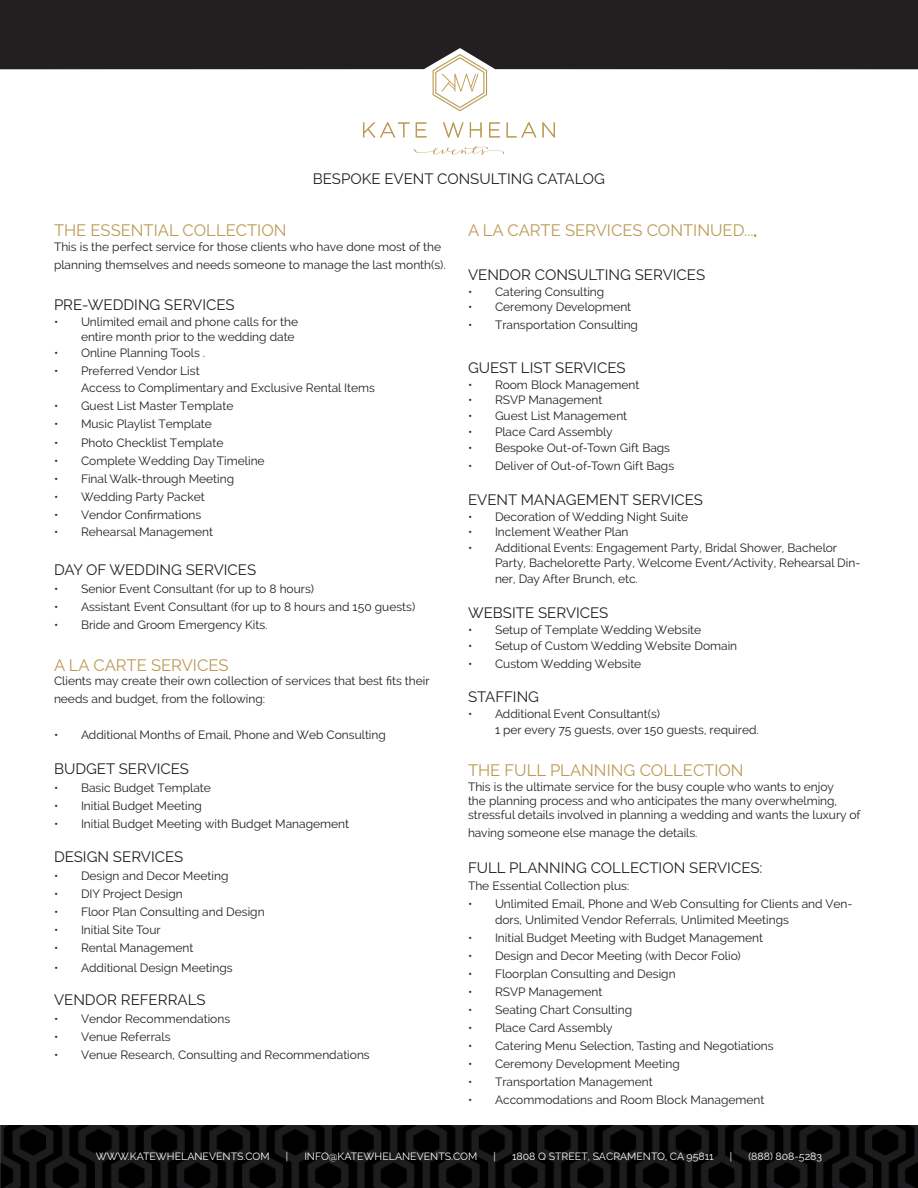
<style>
.page{position:relative;width:918px;height:1188px;background:#fff}
.page>*{position:absolute;margin:0;border:0;box-sizing:border-box;transform-origin:0 0}
.t1{font:16.5px "Raleway";color:#bb9954}
.t2{font:15px "Raleway";color:#231f20}
.t3{font:12px/14.4px "Raleway";color:#231f20}
.t4{font:10.5px "Raleway";color:#fff}
</style>
<div class="page">
<svg style="left:363px;top:122px;width:47px;height:16px"></svg>
<svg style="left:416px;top:122px;width:11px;height:16px"></svg>
<svg style="left:443px;top:122px;width:21px;height:16px"></svg>
<svg style="left:470px;top:122px;width:12px;height:16px"></svg>
<svg style="left:489px;top:122px;width:11px;height:16px"></svg>
<svg style="left:507px;top:122px;width:48px;height:16px"></svg>
<svg style="left:414px;top:146px;width:90px;height:9px"></svg>
<svg style="left:433px;top:70px;width:54px;height:41px"></svg>
<div style="left:0;top:0;width:918px;height:70px;background:#231f20"></div>
<img style="left:1px;top:1125px;width:917px;height:63px">
<p class="t2" style="left:313px;top:170px;width:294px">BESPOKE EVENT CONSULTING CATALOG</p>
<p class="t1" style="left:54px;top:221px;width:234px">THE ESSENTIAL COLLECTION</p>
<p class="t3" style="left:54px;top:238px;width:393px;line-height:18px">This is the perfect service for those clients who have done most of the planning themselves and needs someone to manage the last month(s).</p>
<p class="t2" style="left:54px;top:296px;width:182px">PRE-WEDDING SERVICES</p>
<p class="t3" style="left:54px;top:315px;width:246px;text-align:right">• Unlimited email and phone calls for the entire month prior to the wedding date</p>
<p class="t3" style="left:54px;top:346px;width:153px">• Online Planning Tools .</p>
<p class="t3" style="left:81px;top:363px;width:295px;line-height:16.5px;text-indent:-27px">• Preferred Vendor List<br>Access to Complimentary and Exclusive Rental Items</p>
<p class="t3" style="left:54px;top:398px;width:181px">• Guest List Master Template</p>
<p class="t3" style="left:54px;top:416px;width:160px">• Music Playlist Template</p>
<p class="t3" style="left:54px;top:436px;width:171px">• Photo Checklist Template</p>
<p class="t3" style="left:54px;top:454px;width:212px">• Complete Wedding Day Timeline</p>
<p class="t3" style="left:54px;top:472px;width:182px">• Final Walk-through Meeting</p>
<p class="t3" style="left:54px;top:490px;width:152px">• Wedding Party Packet</p>
<p class="t3" style="left:54px;top:508px;width:149px">• Vendor Confirmations</p>
<p class="t3" style="left:54px;top:524px;width:160px">• Rehearsal Management</p>
<p class="t2" style="left:54px;top:561px;width:204px">DAY OF WEDDING SERVICES</p>
<p class="t3" style="left:54px;top:582px;width:262px">• Senior Event Consultant (for up to 8 hours)</p>
<p class="t3" style="left:54px;top:600px;width:363px">• Assistant Event Consultant (for up to 8 hours and 150 guests)</p>
<p class="t3" style="left:54px;top:618px;width:215px">• Bride and Groom Emergency Kits.</p>
<p class="t1" style="left:54px;top:655px;width:176px">A LA CARTE SERVICES</p>
<p class="t3" style="left:54px;top:672px;width:377px;line-height:18px">Clients may create their own collection of services that best fits their needs and budget, from the following:</p>
<p class="t3" style="left:54px;top:728px;width:333px">• Additional Months of Email, Phone and Web Consulting</p>
<p class="t2" style="left:54px;top:760px;width:137px">BUDGET SERVICES</p>
<p class="t3" style="left:54px;top:780px;width:158px">• Basic Budget Template</p>
<p class="t3" style="left:54px;top:798px;width:150px">• Initial Budget Meeting</p>
<p class="t3" style="left:54px;top:816px;width:297px">• Initial Budget Meeting with Budget Management</p>
<p class="t2" style="left:54px;top:848px;width:131px">DESIGN SERVICES</p>
<p class="t3" style="left:54px;top:869px;width:176px">• Design and Decor Meeting</p>
<p class="t3" style="left:54px;top:887px;width:130px">• DIY Project Design</p>
<p class="t3" style="left:54px;top:905px;width:212px">• Floor Plan Consulting and Design</p>
<p class="t3" style="left:54px;top:923px;width:108px">• Initial Site Tour</p>
<p class="t3" style="left:54px;top:941px;width:141px">• Rental Management</p>
<p class="t3" style="left:54px;top:961px;width:180px">• Additional Design Meetings</p>
<p class="t2" style="left:54px;top:991px;width:153px">VENDOR REFERRALS</p>
<p class="t3" style="left:54px;top:1011px;width:178px">• Vendor Recommendations</p>
<p class="t3" style="left:54px;top:1029px;width:118px">• Venue Referrals</p>
<p class="t3" style="left:54px;top:1047px;width:317px">• Venue Research, Consulting and Recommendations</p>
<p class="t1" style="left:468px;top:221px;width:290px">A LA CARTE SERVICES CONTINUED....</p>
<p class="t2" style="left:468px;top:266px;width:239px">VENDOR CONSULTING SERVICES</p>
<p class="t3" style="left:468px;top:284px;width:138px">• Catering Consulting</p>
<p class="t3" style="left:468px;top:300px;width:165px">• Ceremony Development</p>
<p class="t3" style="left:468px;top:318px;width:172px">• Transportation Consulting</p>
<p class="t2" style="left:468px;top:359px;width:159px">GUEST LIST SERVICES</p>
<p class="t3" style="left:468px;top:377px;width:173px">• Room Block Management</p>
<p class="t3" style="left:468px;top:393px;width:136px">• RSVP Management</p>
<p class="t3" style="left:468px;top:409px;width:161px">• Guest List Management</p>
<p class="t3" style="left:468px;top:425px;width:146px">• Place Card Assembly</p>
<p class="t3" style="left:468px;top:441px;width:204px">• Bespoke Out-of-Town Gift Bags</p>
<p class="t3" style="left:468px;top:459px;width:208px">• Deliver of Out-of-Town Gift Bags</p>
<p class="t2" style="left:468px;top:491px;width:236px">EVENT MANAGEMENT SERVICES</p>
<p class="t3" style="left:468px;top:509px;width:222px">• Decoration of Wedding Night Suite</p>
<p class="t3" style="left:468px;top:525px;width:162px">• Inclement Weather Plan</p>
<p class="t3" style="left:495px;top:541px;width:367px;text-indent:-27px">• Additional Events: Engagement Party, Bridal Shower, Bachelor<br>Party, Bachelorette Party, Welcome Event/Activity, Rehearsal Din-</p>
<p class="t3" style="left:495px;top:572px;width:144px">ner, Day After Brunch, etc.</p>
<p class="t2" style="left:468px;top:604px;width:142px">WEBSITE SERVICES</p>
<p class="t3" style="left:468px;top:622px;width:235px">• Setup of Template Wedding Website</p>
<p class="t3" style="left:468px;top:638px;width:271px">• Setup of Custom Wedding Website Domain</p>
<p class="t3" style="left:468px;top:656px;width:175px">• Custom Wedding Website</p>
<p class="t2" style="left:468px;top:688px;width:73px">STAFFING</p>
<p class="t3" style="left:495px;top:705px;width:265px;line-height:16.5px;text-indent:-27px">• Additional Event Consultant(s)<br>1 per every 75 guests, over 150 guests, required.</p>
<p class="t1" style="left:468px;top:761px;width:277px">THE FULL PLANNING COLLECTION</p>
<p class="t3" style="left:468px;top:779px;width:394px">This is the ultimate service for the busy couple who wants to enjoy<br>the planning process and who anticipates the many overwhelming, stressful details involved in planning a wedding and wants the luxury of</p>
<p class="t3" style="left:468px;top:826px;width:231px">having someone else manage the details.</p>
<p class="t2" style="left:468px;top:859px;width:296px">FULL PLANNING COLLECTION SERVICES:</p>
<p class="t3" style="left:468px;top:878px;width:163px">The Essential Collection plus:</p>
<p class="t3" style="left:495px;top:895px;width:359px;line-height:16.5px;text-indent:-27px">• Unlimited Email, Phone and Web Consulting for Clients and Ven&shy;dors, Unlimited Vendor Referrals, Unlimited Meetings</p>
<p class="t3" style="left:468px;top:931px;width:297px">• Initial Budget Meeting with Budget Management</p>
<p class="t3" style="left:468px;top:949px;width:274px">• Design and Decor Meeting (with Decor Folio)</p>
<p class="t3" style="left:468px;top:967px;width:209px">• Floorplan Consulting and Design</p>
<p class="t3" style="left:468px;top:985px;width:136px">• RSVP Management</p>
<p class="t3" style="left:468px;top:1003px;width:166px">• Seating Chart Consulting</p>
<p class="t3" style="left:468px;top:1021px;width:146px">• Place Card Assembly</p>
<p class="t3" style="left:468px;top:1039px;width:307px">• Catering Menu Selection, Tasting and Negotiations</p>
<p class="t3" style="left:468px;top:1057px;width:213px">• Ceremony Development Meeting</p>
<p class="t3" style="left:468px;top:1075px;width:186px">• Transportation Management</p>
<p class="t3" style="left:468px;top:1093px;width:298px">• Accommodations and Room Block Management</p>
<p class="t4" style="left:96px;top:1151px;width:175px">WWW.KATEWHELANEVENTS.COM</p>
<p class="t4" style="left:286px;top:1151px;width:4px">|</p>
<p class="t4" style="left:304px;top:1151px;width:175px">INFO@KATEWHELANEVENTS.COM</p>
<p class="t4" style="left:494px;top:1151px;width:4px">|</p>
<p class="t4" style="left:512px;top:1151px;width:203px">1808 Q STREET, SACRAMENTO, CA 95811</p>
<p class="t4" style="left:730px;top:1151px;width:4px">|</p>
<p class="t4" style="left:748px;top:1151px;width:75px">(888) 808-5283</p>
</div>
